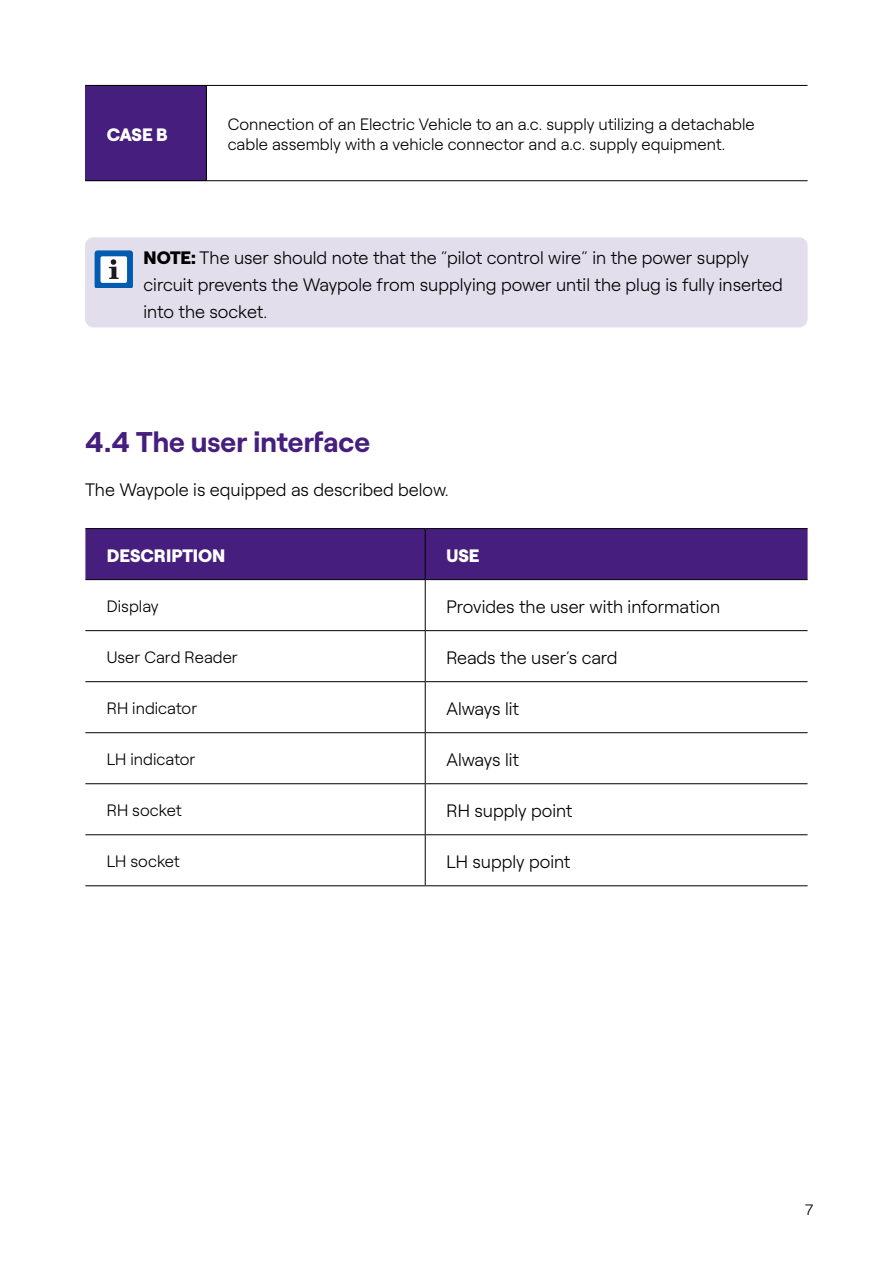
<style>
.page{position:relative;width:893px;height:1263px;background:#fff}
.page>*{position:absolute;margin:0;border:0;box-sizing:border-box;transform-origin:0 0}
.t1{font:700 28.5px "Roobert ENEL";color:#461e7d}
.t2{font:300 18px/27px "Roobert ENEL";color:#000}
.t3{font:900 18px "Roobert ENEL";color:#fff}
.t4{font:300 16.5px/19.8px "Roobert ENEL";color:#000}
.t5{font:300 15px "Roobert ENEL";color:#000}
.s1{font-weight:900}
</style>
<div class="page">
<div style="left:85px;top:529px;width:723px;height:50px;background:#461e7d"></div>
<hr style="left:85px;top:528px;width:340px;height:1px;background:#000">
<hr style="left:425px;top:528px;width:383px;height:1px;background:#000">
<hr style="left:425px;top:529px;width:1px;height:50px;background:#000">
<hr style="left:85px;top:579px;width:340px;height:1px;background:#000">
<hr style="left:425px;top:579px;width:383px;height:1px;background:#000">
<hr style="left:425px;top:580px;width:1px;height:50px;background:#000">
<hr style="left:85px;top:630px;width:340px;height:1px;background:#000">
<hr style="left:425px;top:630px;width:383px;height:1px;background:#000">
<hr style="left:425px;top:631px;width:1px;height:50px;background:#000">
<hr style="left:85px;top:681px;width:340px;height:1px;background:#000">
<hr style="left:425px;top:681px;width:383px;height:1px;background:#000">
<hr style="left:425px;top:682px;width:1px;height:50px;background:#000">
<hr style="left:85px;top:732px;width:340px;height:1px;background:#000">
<hr style="left:425px;top:732px;width:383px;height:1px;background:#000">
<hr style="left:425px;top:733px;width:1px;height:50px;background:#000">
<hr style="left:85px;top:783px;width:340px;height:1px;background:#000">
<hr style="left:425px;top:783px;width:383px;height:1px;background:#000">
<hr style="left:425px;top:784px;width:1px;height:50px;background:#000">
<hr style="left:85px;top:834px;width:340px;height:1px;background:#000">
<hr style="left:425px;top:834px;width:383px;height:1px;background:#000">
<hr style="left:425px;top:835px;width:1px;height:50px;background:#000">
<hr style="left:85px;top:885px;width:340px;height:1px;background:#000">
<hr style="left:425px;top:885px;width:383px;height:1px;background:#000">
<div style="left:85px;top:85px;width:121px;height:96px;background:#461e7d"></div>
<hr style="left:85px;top:85px;width:121px;height:1px;background:#000">
<hr style="left:206px;top:85px;width:602px;height:1px;background:#000">
<hr style="left:206px;top:86px;width:1px;height:94px;background:#000">
<hr style="left:85px;top:180px;width:121px;height:1px;background:#000">
<hr style="left:206px;top:180px;width:602px;height:1px;background:#000">
<div style="left:85px;top:237px;width:723px;height:90px;background:#e2deeb;border-radius:9px"></div>
<svg style="left:95px;top:250px;width:38px;height:37px"></svg>
<p class="t3" style="left:107px;top:120px;width:63px">CASE B</p>
<p class="t4" style="left:228px;top:113px;width:528px">Connection of an Electric Vehicle to an a.c. supply utilizing a detachable cable assembly with a vehicle connector and a.c. supply equipment.</p>
<p class="t2" style="left:144px;top:243px;width:641px"><span class="s1">NOTE:</span> The user should note that the ”pilot control wire” in the power supply circuit prevents the Waypole from supplying power until the plug is fully inserted into the socket.</p>
<h1 class="t1" style="left:85px;top:419px;width:286px">4.4 The user interface</h1>
<p class="t2" style="left:85px;top:474px;width:365px">The Waypole is equipped as described below.</p>
<p class="t3" style="left:107px;top:541px;width:120px">DESCRIPTION</p>
<p class="t3" style="left:446px;top:541px;width:34px">USE</p>
<p class="t4" style="left:107px;top:595px;width:53px">Display</p>
<p class="t2" style="left:446px;top:592px;width:275px">Provides the user with information</p>
<p class="t4" style="left:107px;top:646px;width:133px">User Card Reader</p>
<p class="t2" style="left:446px;top:643px;width:173px">Reads the user’s card</p>
<p class="t4" style="left:107px;top:697px;width:92px">RH indicator</p>
<p class="t2" style="left:446px;top:694px;width:74px">Always lit</p>
<p class="t4" style="left:107px;top:748px;width:90px">LH indicator</p>
<p class="t2" style="left:446px;top:745px;width:74px">Always lit</p>
<p class="t4" style="left:107px;top:799px;width:77px">RH socket</p>
<p class="t2" style="left:446px;top:796px;width:128px">RH supply point</p>
<p class="t4" style="left:107px;top:850px;width:75px">LH socket</p>
<p class="t2" style="left:446px;top:847px;width:125px">LH supply point</p>
<p class="t5" style="left:805px;top:1199px;width:10px">7</p>
</div>
